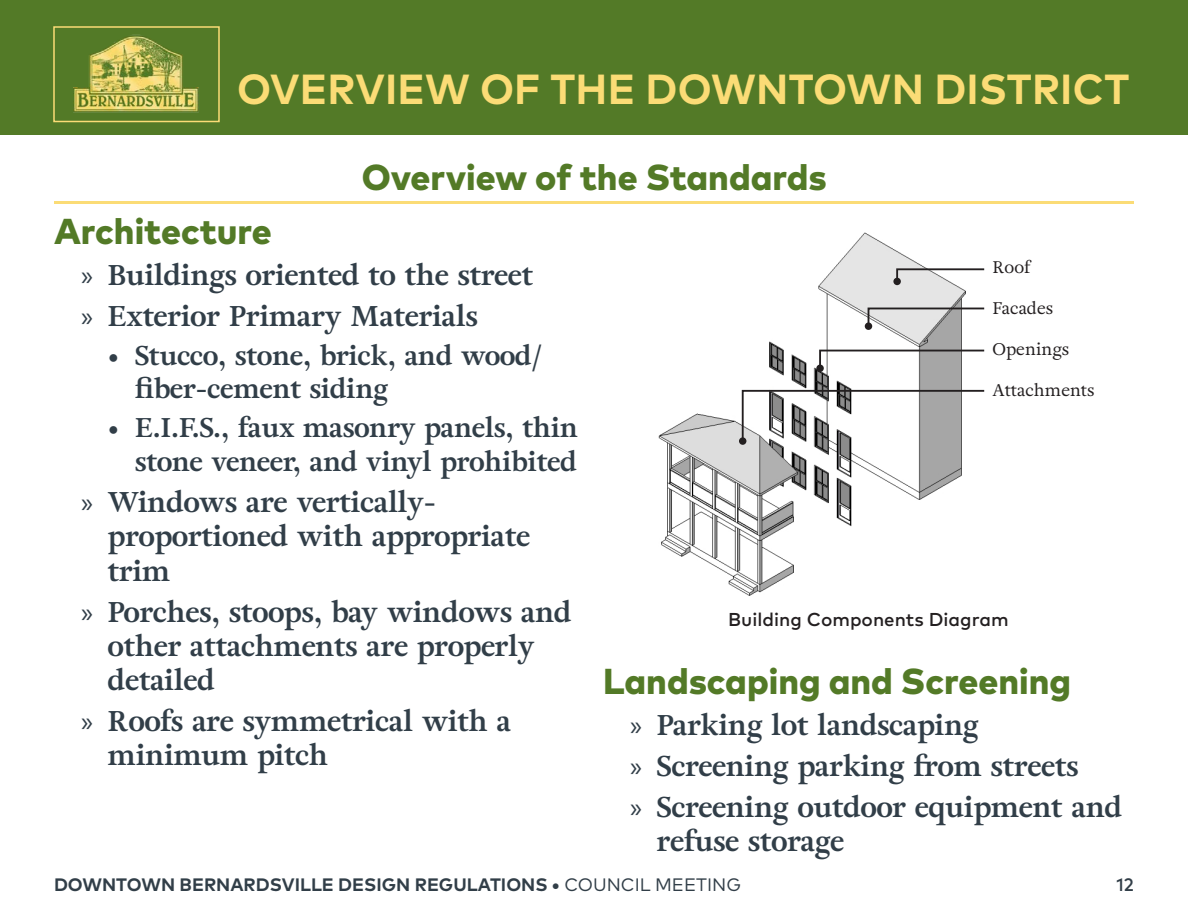
<style>
.page{position:relative;width:1188px;height:918px;background:#fff}
.page>*{position:absolute;margin:0;border:0;box-sizing:border-box;transform-origin:0 0}
.Heading_1{font:700 42px "Mark OT";letter-spacing:.005em;color:#fbdc76}
.Heading_2{font:800 36px "Mark OT";color:#537a27}
.t1{font:700 28.5px/34.2px "Adriane Text";color:#313e48}
.t2{font:700 27px/32.4px "Adriane Text";color:#313e48}
.Diagram_Title_1{font:500 18.6px "Mark OT";color:#231f20}
.t3{font:700 18px "Mark OT";color:#313e48}
.t4{font:500 18px "Mark OT";color:#313e48}
.Body_Text_1{font:16.8px "Adriane Text";color:#231f20}
.s1{font-family:"Myriad Pro";font-weight:400}
.s2{font-weight:400}
</style>
<div class="page">
<div style="left:0;top:0;width:1188px;height:135px;background:#537a27"></div>
<img style="left:74px;top:34px;width:125px;height:79px">
<div style="left:53px;top:26px;width:167px;height:96px;border:2px solid #fbdc76"></div>
<hr style="left:54px;top:201px;width:1080px;height:3px;background:#fbdc76">
<img style="left:658px;top:232px;width:308px;height:364px">
<svg style="left:895px;top:267px;width:90px;height:16px"></svg>
<div style="left:893px;top:278px;width:8px;height:7px;background:#231f20;border-radius:50%"></div>
<svg style="left:867px;top:307px;width:118px;height:21px"></svg>
<div style="left:865px;top:322px;width:7px;height:8px;background:#231f20;border-radius:50%"></div>
<svg style="left:818px;top:349px;width:167px;height:21px"></svg>
<div style="left:816px;top:365px;width:8px;height:7px;background:#231f20;border-radius:50%"></div>
<svg style="left:741px;top:389px;width:244px;height:54px"></svg>
<div style="left:739px;top:437px;width:7px;height:8px;background:#231f20;border-radius:50%"></div>
<p class="Heading_1" style="left:237px;top:62px;width:894px">OVERVIEW OF THE DOWNTOWN DISTRICT</p>
<p class="Heading_2" style="left:362px;top:153px;width:467px">Overview of the Standards</p>
<p class="Heading_2" style="left:54px;top:208px;width:219px">Architecture</p>
<p class="t1" style="left:81px;top:258px;width:454px"><span class="s1">»</span> Buildings oriented to the street</p>
<p class="t1" style="left:81px;top:299px;width:398px"><span class="s1">»</span> Exterior Primary Materials</p>
<p class="t2" style="left:135px;top:340px;width:408px;text-indent:-27px">• Stucco, stone, brick, and wood/ fiber-cement siding</p>
<p class="t2" style="left:108px;top:411px;width:471px;line-height:34.2px;text-align:right">• E.I.F.S., faux masonry panels, thin stone veneer, and vinyl prohibited</p>
<p class="t1" style="left:108px;top:485px;width:424px;text-indent:-27px"><span class="s1">»</span> Windows are vertically&shy;proportioned with appropriate trim</p>
<p class="t1" style="left:108px;top:594px;width:465px;text-indent:-27px"><span class="s1">»</span> Porches, stoops, bay windows and other attachments are properly detailed</p>
<p class="t1" style="left:108px;top:704px;width:405px;text-indent:-27px"><span class="s1">»</span> Roofs are symmetrical with a minimum pitch</p>
<p class="Body_Text_1" style="left:993px;top:256px;width:39px">Roof</p>
<p class="Body_Text_1" style="left:993px;top:297px;width:62px">Facades</p>
<p class="Body_Text_1" style="left:993px;top:338px;width:78px">Openings</p>
<p class="Body_Text_1" style="left:993px;top:379px;width:103px">Attachments</p>
<p class="Diagram_Title_1" style="left:728px;top:608px;width:282px">Building Components Diagram</p>
<p class="Heading_2" style="left:603px;top:658px;width:470px">Landscaping and Screening</p>
<p class="t1" style="left:630px;top:708px;width:350px"><span class="s1">»</span> Parking lot landscaping</p>
<p class="t1" style="left:630px;top:749px;width:450px"><span class="s1">»</span> Screening parking from streets</p>
<p class="t1" style="left:657px;top:790px;width:467px;text-indent:-27px"><span class="s1">»</span> Screening outdoor equipment and refuse storage</p>
<p class="t3" style="left:54px;top:873px;width:689px">DOWNTOWN BERNARDSVILLE DESIGN REGULATIONS • <span class="s2">COUNCIL MEETING</span></p>
<p class="t4" style="left:1117px;top:873px;width:19px">12</p>
</div>
